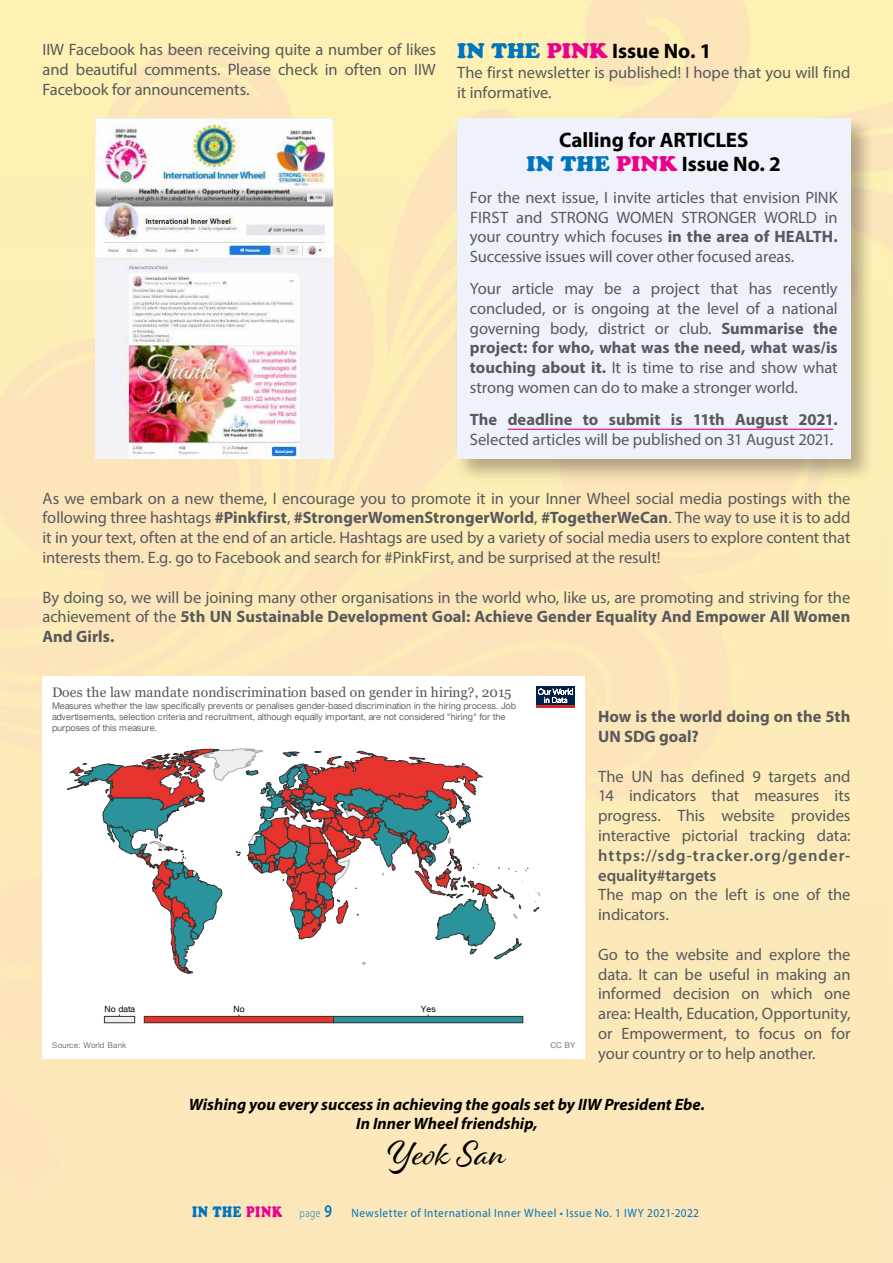
<style>
.page{position:relative;width:893px;height:1263px;background:#fff}
.page>*{position:absolute;margin:0;border:0;box-sizing:border-box;transform-origin:0 0}
.t1{font:36px "Alisha";color:#000}
.t2{font:700 21px/24px "Myriad Pro";letter-spacing:-.005em;color:#000;text-align:center}
.t3{font:16.5px/19.8px "Myriad Pro";letter-spacing:-.005em;color:#58595b;text-align:justify}
.t4{font:italic 700 16.5px/19.8px "Myriad Pro";color:#000;text-align:center}
.t5{font:700 16.5px/19.8px "Myriad Pro";color:#58595b}
.t6{font:600 16.5px/19.8px "Myriad Pro";letter-spacing:.06em;color:#58595b}
.t7{font:13.8px "Georgia";letter-spacing:.01em;color:#555}
.t8{font:12px "Myriad Pro";letter-spacing:.045em;color:#0074bc;scale:.94 1}
.t9{font:9.15px/10.9px "Helvetica Neue";letter-spacing:-.015em;color:#666}
.t10{font:8.55px "Helvetica Neue";letter-spacing:.02em;color:#000}
.t11{font:8.1px "Helvetica Neue";letter-spacing:.01em;color:#777}
.s1{font-family:"Cooper Black Std";font-weight:400;color:#0074bc}
.s2{font-family:"Cooper Black Std";font-weight:400;color:#ec008c}
.s3{font-weight:700}
.s4{font-family:"Cooper Black Std";font-size:15px}
.s5{font-family:"Cooper Black Std";font-size:15px;color:#ec008c}
.s6{font-weight:300}
.s7{font-weight:600;font-size:18px}
</style>
<div class="page">
<img style="left:95px;top:118px;width:239px;height:341px">
<div style="left:453px;top:115px;width:422px;height:368px;background:#000;opacity:.3"></div>
<div style="left:457px;top:118px;width:393px;height:341px;background:#eff2fa"></div>
<hr style="left:508px;top:429px;width:325px;height:1px;background:#ec008c">
<div style="left:536px;top:686px;width:39px;height:20px;background:#002147"></div>
<svg style="left:538px;top:689px;width:35px;height:14px"></svg>
<hr style="left:536px;top:705px;width:39px;height:3px;background:#d42b21">
<svg style="left:66px;top:749px;width:475px;height:225px"></svg>
<div style="left:104px;top:1016px;width:31px;height:7px;background:#eee"></div>
<div style="left:104px;top:1016px;width:31px;height:7px;border:1px solid #333"></div>
<div style="left:144px;top:1016px;width:190px;height:7px;background:#e6332e"></div>
<div style="left:144px;top:1016px;width:190px;height:7px;border:1px solid #333"></div>
<div style="left:334px;top:1016px;width:189px;height:7px;background:#2a939b"></div>
<div style="left:333px;top:1016px;width:190px;height:7px;border:1px solid #333"></div>
<p class="t3" style="left:43px;top:39px;width:395px">IIW Facebook has been receiving quite a number of likes and beautiful comments. Please check in often on IIW Facebook for announcements.</p>
<p class="t2" style="left:457px;top:39px;width:256px"><span class="s1">IN THE</span> <span class="s2">PINK</span> Issue No. 1</p>
<p class="t3" style="left:457px;top:62px;width:395px">The first newsletter is published! I hope that you will find it informative.</p>
<p class="t2" style="left:527px;top:127px;width:256px">Calling for ARTICLES<br><span class="s1">IN THE</span> <span class="s2">PINK</span> Issue No. 2</p>
<p class="t3" style="left:470px;top:187px;width:369px">For the next issue, I invite articles that envision PINK FIRST and STRONG WOMEN STRONGER WORLD in your country which focuses <span class="s3">in the area of HEALTH.<br></span>Successive issues will cover other focused areas.</p>
<p class="t3" style="left:470px;top:278px;width:369px">Your article may be a project that has recently concluded, or is ongoing at the level of a national governing body, district or club. <span class="s3">Summarise the project: for who, what was the need, what was/is touching about it.</span> It is time to rise and show what strong women can do to make a stronger world.</p>
<p class="t5" style="left:470px;top:409px;width:369px">The deadline to submit is 11th August 2021.</p>
<p class="t3" style="left:470px;top:429px;width:365px">Selected articles will be published on 31 August 2021.</p>
<p class="t3" style="left:43px;top:488px;width:809px">As we embark on a new theme, I encourage you to promote it in your Inner Wheel social media postings with the following three hashtags <span class="s3">#Pinkfirst</span>, <span class="s3">#StrongerWomenStrongerWorld</span>, <span class="s3">#TogetherWeCan</span>. The way to use it is to add it in your text, often at the end of an article. Hashtags are used by a variety of social media users to explore content that interests them. E.g. go to Facebook and search for #PinkFirst, and be surprised at the result!</p>
<p class="t3" style="left:43px;top:587px;width:809px">By doing so, we will be joining many other organisations in the world who, like us, are promoting and striving for the achievement of the <span class="s3">5th UN Sustainable Development Goal: Achieve Gender Equality And Empower All Women And Girls.</span></p>
<p class="t7" style="left:52px;top:684px;width:461px">Does the law mandate nondiscrimination based on gender in hiring?, 2015</p>
<p class="t9" style="left:52px;top:700px;width:465px">Measures whether the law specifically prevents or penalises gender-based discrimination in the hiring process. Job advertisements, selection criteria and recruitment, although equally important, are not considered "hiring" for the purposes of this measure.</p>
<p class="t5" style="left:598px;top:706px;width:254px">How is the world doing on the 5th<br>UN SDG goal?</p>
<p class="t3" style="left:598px;top:766px;width:254px">The UN has defined 9 targets and 14 indicators that measures its progress. This website provides interactive pictorial tracking data:</p>
<p class="t6" style="left:598px;top:845px;width:254px">https://sdg-tracker.org/gender&shy;equality#targets</p>
<p class="t3" style="left:598px;top:885px;width:254px">The map on the left is one of the indicators.</p>
<p class="t3" style="left:598px;top:944px;width:254px">Go to the website and explore the data. It can be useful in making an informed decision on which one area: Health, Education, Opportunity, or Empowerment, to focus on for your country or to help another.</p>
<p class="t4" style="left:189px;top:1093px;width:517px">Wishing you every success in achieving the goals set by IIW President Ebe.<br>In Inner Wheel friendship,</p>
<h1 class="t1" style="left:388px;top:1132px;width:120px">Yeok San</h1>
<p class="t8" style="left:192px;top:1206px;width:541px"><span class="s4">IN THE</span> <span class="s5">PINK</span> <span class="s6">page</span> <span class="s7">9</span> Newsletter of International Inner Wheel • Issue No. 1 IWY 2021-2022</p>
<p class="t10" style="left:104px;top:1004px;width:32px">No data</p>
<p class="t10" style="left:233px;top:1004px;width:13px">No</p>
<p class="t10" style="left:421px;top:1004px;width:17px">Yes</p>
<p class="t11" style="left:52px;top:1040px;width:76px">Source: World Bank</p>
<p class="t11" style="left:550px;top:1040px;width:26px">CC BY</p>
</div>
